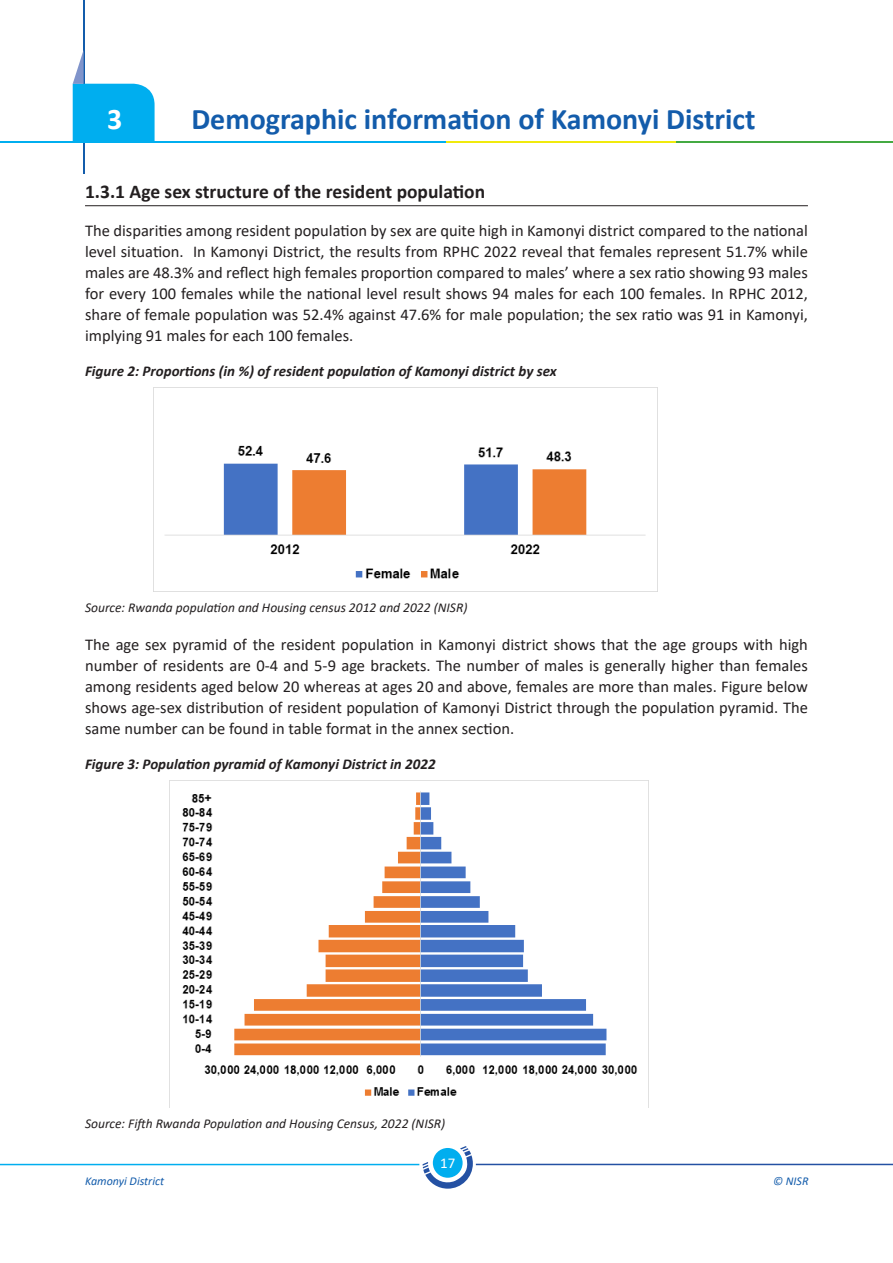
<style>
.page{position:relative;width:893px;height:1263px;background:#fff}
.page>*{position:absolute;margin:0;border:0;box-sizing:border-box;transform-origin:0 0}
.Pillar_Header{font:700 30px "Calibri";color:#135cab}
.Pillar_number{font:700 30px "Calibri";color:#fff}
.Header_3{font:700 19.5px "Calibri";color:#231f20}
.Body_Paragraph{font:16.5px/21px "Calibri";color:#231f20;text-align:justify}
.Figure_TITLE{font:italic 700 15px "Calibri";color:#231f20}
.t1{font:15px "Calibri";color:#fff}
.t2{font:italic 13.5px "Calibri";color:#231f20}
.t3{font:italic 12px "Calibri";color:#135cab}
</style>
<div class="page">
<hr style="left:84px;top:0;width:1px;height:174px;background:#135cab">
<svg style="left:73px;top:50px;width:82px;height:91px"></svg>
<svg style="left:423px;top:1146px;width:50px;height:43px"></svg>
<div style="left:433px;top:1148px;width:30px;height:30px;background:#00aeef;border-radius:50%"></div>
<hr style="left:0;top:141px;width:446px;height:1px;background:#00aeef">
<hr style="left:446px;top:141px;width:230px;height:1px;background:#f0ea0d">
<hr style="left:676px;top:141px;width:217px;height:1px;background:#44aa42">
<hr style="left:0;top:1164px;width:419px;height:1px;background:#00aeef">
<hr style="left:476px;top:1164px;width:417px;height:1px;background:#2451a3">
<hr style="left:85px;top:205px;width:723px;height:1px;background:#231f20">
<img style="left:165px;top:445px;width:481px;height:134px">
<img style="left:169px;top:781px;width:469px;height:327px">
<p class="Pillar_number" style="left:107px;top:98px;width:17px">3</p>
<p class="Pillar_Header" style="left:191px;top:98px;width:566px">Demographic information of Kamonyi District</p>
<p class="Header_3" style="left:85px;top:177px;width:402px">1.3.1 Age sex structure of the resident population</p>
<p class="Body_Paragraph" style="left:85px;top:219px;width:724px">The disparities among resident population by sex are quite high in Kamonyi district compared to the national level situation. In Kamonyi District, the results from RPHC 2022 reveal that females represent 51.7% while males are 48.3% and reflect high females proportion compared to males’ where a sex ratio showing 93 males for every 100 females while the national level result shows 94 males for each 100 females. In RPHC 2012, share of female population was 52.4% against 47.6% for male population; the sex ratio was 91 in Kamonyi, implying 91 males for each 100 females.</p>
<p class="Figure_TITLE" style="left:85px;top:360px;width:473px">Figure 2: Proportions (in %) of resident population of Kamonyi district by sex</p>
<p class="t2" style="left:85px;top:598px;width:384px">Source: Rwanda population and Housing census 2012 and 2022 (NISR)</p>
<p class="Body_Paragraph" style="left:85px;top:633px;width:724px">The age sex pyramid of the resident population in Kamonyi district shows that the age groups with high number of residents are 0-4 and 5-9 age brackets. The number of males is generally higher than females among residents aged below 20 whereas at ages 20 and above, females are more than males. Figure below shows age-sex distribution of resident population of Kamonyi District through the population pyramid. The same number can be found in table format in the annex section.</p>
<p class="Figure_TITLE" style="left:85px;top:753px;width:352px">Figure 3: Population pyramid of Kamonyi District in 2022</p>
<p class="t2" style="left:85px;top:1114px;width:362px">Source: Fifth Rwanda Population and Housing Census, 2022 (NISR)</p>
<p class="t1" style="left:440px;top:1153px;width:17px">17</p>
<p class="t3" style="left:85px;top:1173px;width:81px">Kamonyi District</p>
<p class="t3" style="left:773px;top:1173px;width:37px">© NISR</p>
</div>
